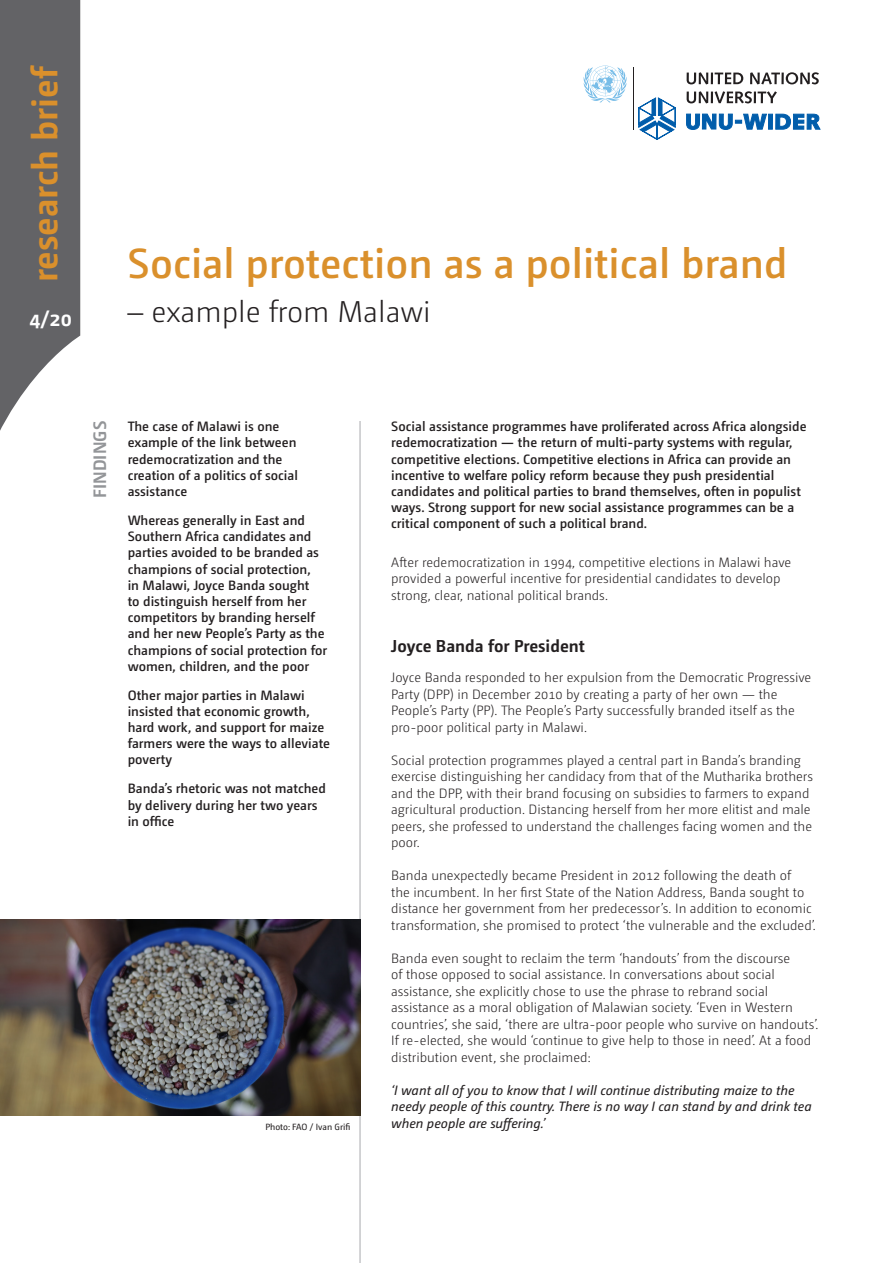
<style>
.page{position:relative;width:893px;height:1263px;background:#fff}
.page>*{position:absolute;margin:0;border:0;box-sizing:border-box;transform-origin:0 0}
.t1{font:600 42px "Camingo Dos";color:#da902c}
.research_brief{font:700 36px "Camingo Dos";color:#da902c}
.subtitle{font:300 30px "Camingo Dos";color:#231f20}
.RB_nro{font:700 21px "Camingo Dos";color:#fff}
.FINDINGS{font:700 18px "Camingo Dos";color:#939598}
.Heading_1{font:700 17.25px "Camingo Dos";color:#231f20}
.Paragraph{font:300 13.5px/16.5px "Camingo Dos";color:#231f20}
.Highlight{font:600 13.5px/16.2px "Camingo Dos";color:#231f20}
.Lead{font:600 13.5px/16.2px "Camingo Dos";color:#231f20}
.Paragraph-2{font:italic 13.5px/16.5px "Camingo Dos";color:#231f20}
.Credits{font:9px "Camingo Dos";color:#231f20}
</style>
<div class="page">
<hr style="left:360px;top:421px;width:1px;height:842px;background:#a8a9ad">
<svg style="left:0;top:0;width:81px;height:431px;background:#78787a"></svg>
<img style="left:0;top:919px;width:360px;height:196px">
<hr style="left:633px;top:67px;width:1px;height:63px;background:#231f20">
<svg style="left:584px;top:66px;width:43px;height:37px"></svg>
<svg style="left:638px;top:97px;width:38px;height:43px"></svg>
<svg style="left:686px;top:72px;width:135px;height:58px"></svg>
<p class="research_brief" style="left:23px;top:282px;width:218px;rotate:-90deg">research brief</p>
<p class="RB_nro" style="left:30px;top:306px;width:44px">4/20</p>
<p class="t1" style="left:128px;top:238px;width:661px">Social protection as a political brand</p>
<p class="subtitle" style="left:128px;top:294px;width:305px">– example from Malawi</p>
<p class="FINDINGS" style="left:89px;top:498px;width:79px;rotate:-90deg">FINDINGS</p>
<p class="Highlight" style="left:128px;top:418px;width:172px">The case of Malawi is one example of the link between redemocratization and the creation of a politics of social assistance</p>
<p class="Highlight" style="left:128px;top:512px;width:201px">Whereas generally in East and<br>Southern Africa candidates and parties avoided to be branded as champions of social protection,<br>in Malawi, Joyce Banda sought<br>to distinguish herself from her competitors by branding herself and her new People’s Party as the champions of social protection for women, children, and the poor</p>
<p class="Highlight" style="left:128px;top:687px;width:204px">Other major parties in Malawi insisted that economic growth, hard work, and support for maize farmers were the ways to alleviate poverty</p>
<p class="Highlight" style="left:128px;top:780px;width:200px">Banda’s rhetoric was not matched by delivery during her two years in office</p>
<p class="Credits" style="left:265px;top:1121px;width:87px">Photo: FAO / Ivan Grifi</p>
<p class="Lead" style="left:391px;top:418px;width:417px">Social assistance programmes have proliferated across Africa alongside redemocratization — the return of multi-party systems with regular, competitive elections. Competitive elections in Africa can provide an incentive to welfare policy reform because they push presidential candidates and political parties to brand themselves, often in populist ways. Strong support for new social assistance programmes can be a critical component of such a political brand.</p>
<p class="Paragraph" style="left:391px;top:554px;width:402px">After redemocratization in 1994, competitive elections in Malawi have provided a powerful incentive for presidential candidates to develop strong, clear, national political brands.</p>
<p class="Heading_1" style="left:391px;top:636px;width:195px">Joyce Banda for President</p>
<p class="Paragraph" style="left:391px;top:669px;width:422px">Joyce Banda responded to her expulsion from the Democratic Progressive Party (DPP) in December 2010 by creating a party of her own — the People’s Party (PP). The People’s Party successfully branded itself as the pro-poor political party in Malawi.</p>
<p class="Paragraph" style="left:391px;top:752px;width:423px">Social protection programmes played a central part in Banda’s branding exercise distinguishing her candidacy from that of the Mutharika brothers and the DPP, with their brand focusing on subsidies to farmers to expand agricultural production. Distancing herself from her more elitist and male peers, she professed to understand the challenges facing women and the poor.</p>
<p class="Paragraph" style="left:391px;top:867px;width:426px">Banda unexpectedly became President in 2012 following the death of<br>the incumbent. In her first State of the Nation Address, Banda sought to distance her government from her predecessor’s. In addition to economic transformation, she promised to protect ‘the vulnerable and the excluded’.</p>
<p class="Paragraph" style="left:391px;top:950px;width:429px">Banda even sought to reclaim the term ‘handouts’ from the discourse<br>of those opposed to social assistance. In conversations about social assistance, she explicitly chose to use the phrase to rebrand social assistance as a moral obligation of Malawian society. ‘Even in Western countries’, she said, ‘there are ultra-poor people who survive on handouts’.<br>If re-elected, she would ‘continue to give help to those in need’. At a food distribution event, she proclaimed:</p>
<p class="Paragraph-2" style="left:391px;top:1082px;width:422px">‘I want all of you to know that I will continue distributing maize to the needy people of this country. There is no way I can stand by and drink tea when people are suffering.’</p>
</div>
